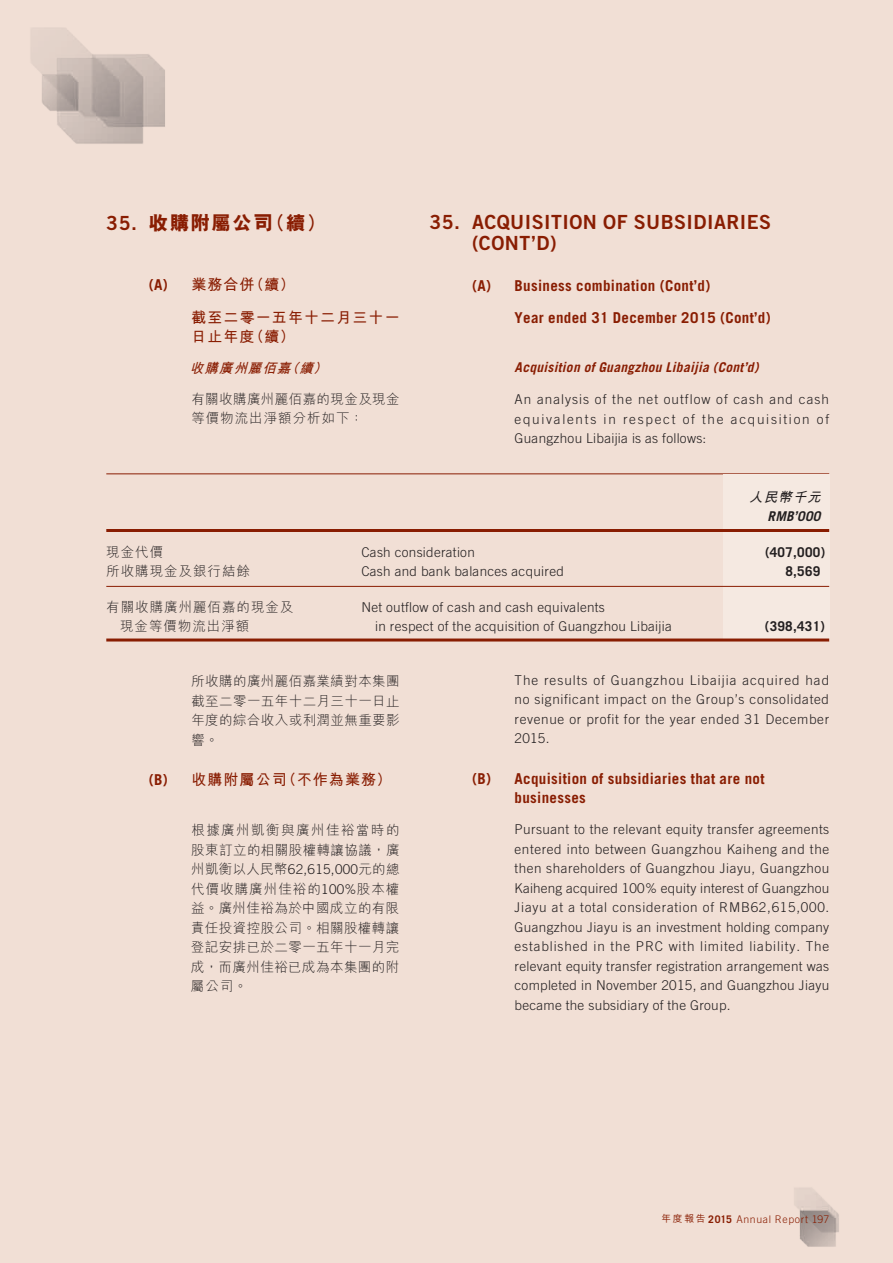
<style>
.page{position:relative;width:893px;height:1263px;background:#f1dfd5}
.page>*{position:absolute;margin:0;border:0;box-sizing:border-box;transform-origin:0 0}
.t1{font:19.5px/21px "Trade Gothic LT Std Bd 2";letter-spacing:.025em;color:#891d02}
.t2{font:800 19.5px "M Hei HK";letter-spacing:.075em;color:#891d02}
.t3{font:700 15px/32.2px "Trade Gothic LT Std";letter-spacing:.02em;color:#891d02}
.t4{font:700 15px/32.2px "M Hei HK";letter-spacing:.07em;color:#891d02}
.t5{font:300 13.5px/19.5px "Trade Gothic LT Std";letter-spacing:.02em;color:#231f20;text-align:justify}
.t6{font:300 13.5px/19.5px "M Hei HK";letter-spacing:.03em;color:#231f20;text-align:justify}
.t7{font:italic 700 13.5px "Trade Gothic LT Std";letter-spacing:.02em;color:#891d02}
.t8{font:300 13.5px "M Hei HK";letter-spacing:.07em;color:#231f20}
.t9{font:700 13.5px "Trade Gothic LT Std";letter-spacing:.02em;color:#231f20}
.t10{font:italic 700 13.5px "M Hei HK";color:#891d02}
.t11{font:italic 700 13.5px "Trade Gothic LT Std";letter-spacing:.02em;color:#231f20}
.t12{font:italic 700 13.5px "M Hei HK";color:#231f20}
.t13{font:300 10.5px "Trade Gothic LT Std";letter-spacing:.06em;color:#891d02}
.s1{font-family:"Trade Gothic LT Std Bd 2";font-weight:400}
.s2{font-family:"Trade Gothic LT Std"}
.s3{font-family:"M Hei HK";font-weight:500;font-size:9.75px}
.s4{font-weight:700}
</style>
<div class="page">
<hr style="left:106px;top:473px;width:723px;height:1px;background:#891d02">
<div style="left:723px;top:474px;width:106px;height:166px;background:#f5e9e1"></div>
<hr style="left:106px;top:529px;width:723px;height:3px;background:#891d02">
<hr style="left:106px;top:586px;width:723px;height:1px;background:#891d02">
<hr style="left:106px;top:638px;width:723px;height:3px;background:#891d02">
<h1 class="t2" style="left:106px;top:210px;width:221px"><span class="s1">35.</span> 收購附屬公司（續）</h1>
<p class="t4" style="left:191px;top:267px;width:210px;text-indent:-42px"><span class="s2">(A)</span> 業務合併（續）<br>截至二零一五年十二月三十一</p>
<p class="t4" style="left:191px;top:319px;width:105px">日止年度（續）</p>
<p class="t10" style="left:190px;top:358px;width:143px">收購廣州麗佰嘉（續）</p>
<p class="t6" style="left:191px;top:388px;width:210px">有關收購廣州麗佰嘉的現金及現金等價物流出淨額分析如下：</p>
<h1 class="t1" style="left:472px;top:211px;width:301px;text-indent:-43px">35. ACQUISITION OF SUBSIDIARIES (CONT’D)</h1>
<p class="t3" style="left:514px;top:269px;width:258px;text-indent:-43px">(A) Business combination (Cont’d)<br>Year ended 31 December 2015 (Cont’d)</p>
<p class="t7" style="left:514px;top:359px;width:245px">Acquisition of Guangzhou Libaijia (Cont’d)</p>
<p class="t5" style="left:514px;top:390px;width:316px">An analysis of the net outflow of cash and cash equivalents in respect of the acquisition of Guangzhou Libaijia is as follows:</p>
<p class="t12" style="left:749px;top:487px;width:78px">人民幣千元</p>
<p class="t11" style="left:768px;top:507px;width:54px">RMB’000</p>
<p class="t6" style="left:106px;top:541px;width:58px">現金代價</p>
<p class="t5" style="left:361px;top:542px;width:115px">Cash consideration</p>
<p class="t9" style="left:765px;top:544px;width:62px">(407,000)</p>
<p class="t8" style="left:106px;top:562px;width:145px">所收購現金及銀行結餘</p>
<p class="t5" style="left:361px;top:561px;width:204px">Cash and bank balances acquired</p>
<p class="t9" style="left:785px;top:563px;width:36px">8,569</p>
<p class="t8" style="left:106px;top:597px;width:189px">有關收購廣州麗佰嘉的現金及</p>
<p class="t5" style="left:361px;top:597px;width:245px">Net outflow of cash and cash equivalents</p>
<p class="t8" style="left:120px;top:617px;width:131px">現金等價物流出淨額</p>
<p class="t5" style="left:375px;top:616px;width:298px">in respect of the acquisition of Guangzhou Libaijia</p>
<p class="t9" style="left:765px;top:618px;width:62px">(398,431)</p>
<p class="t6" style="left:191px;top:671px;width:210px">所收購的廣州麗佰嘉業績對本集團截至二零一五年十二月三十一日止年度的綜合收入或利潤並無重要影響。</p>
<p class="t4" style="left:149px;top:762px;width:244px"><span class="s2">(B)</span> 收購附屬公司（不作為業務）</p>
<p class="t6" style="left:191px;top:820px;width:210px">根據廣州凱衡與廣州佳裕當時的股東訂立的相關股權轉讓協議，廣州凱衡以人民幣<span class="s2">62,615,000</span>元的總代價收購廣州佳裕的<span class="s2">100%</span>股本權益。廣州佳裕為於中國成立的有限責任投資控股公司。相關股權轉讓登記安排已於二零一五年十一月完成，而廣州佳裕已成為本集團的附屬公司。</p>
<p class="t5" style="left:514px;top:670px;width:316px">The results of Guangzhou Libaijia acquired had no significant impact on the Group’s consolidated revenue or profit for the year ended 31 December 2015.</p>
<p class="t3" style="left:514px;top:768px;width:251px;line-height:19.5px;text-indent:-43px">(B) Acquisition of subsidiaries that are not businesses</p>
<p class="t5" style="left:514px;top:819px;width:316px">Pursuant to the relevant equity transfer agreements entered into between Guangzhou Kaiheng and the then shareholders of Guangzhou Jiayu, Guangzhou Kaiheng acquired 100% equity interest of Guangzhou Jiayu at a total consideration of RMB62,615,000.<br>Guangzhou Jiayu is an investment holding company established in the PRC with limited liability. The relevant equity transfer registration arrangement was completed in November 2015, and Guangzhou Jiayu became the subsidiary of the Group.</p>
<p class="t13" style="left:662px;top:1213px;width:169px"><span class="s3">年度報告</span> <span class="s4">2015</span> Annual Report 197</p>
</div>
